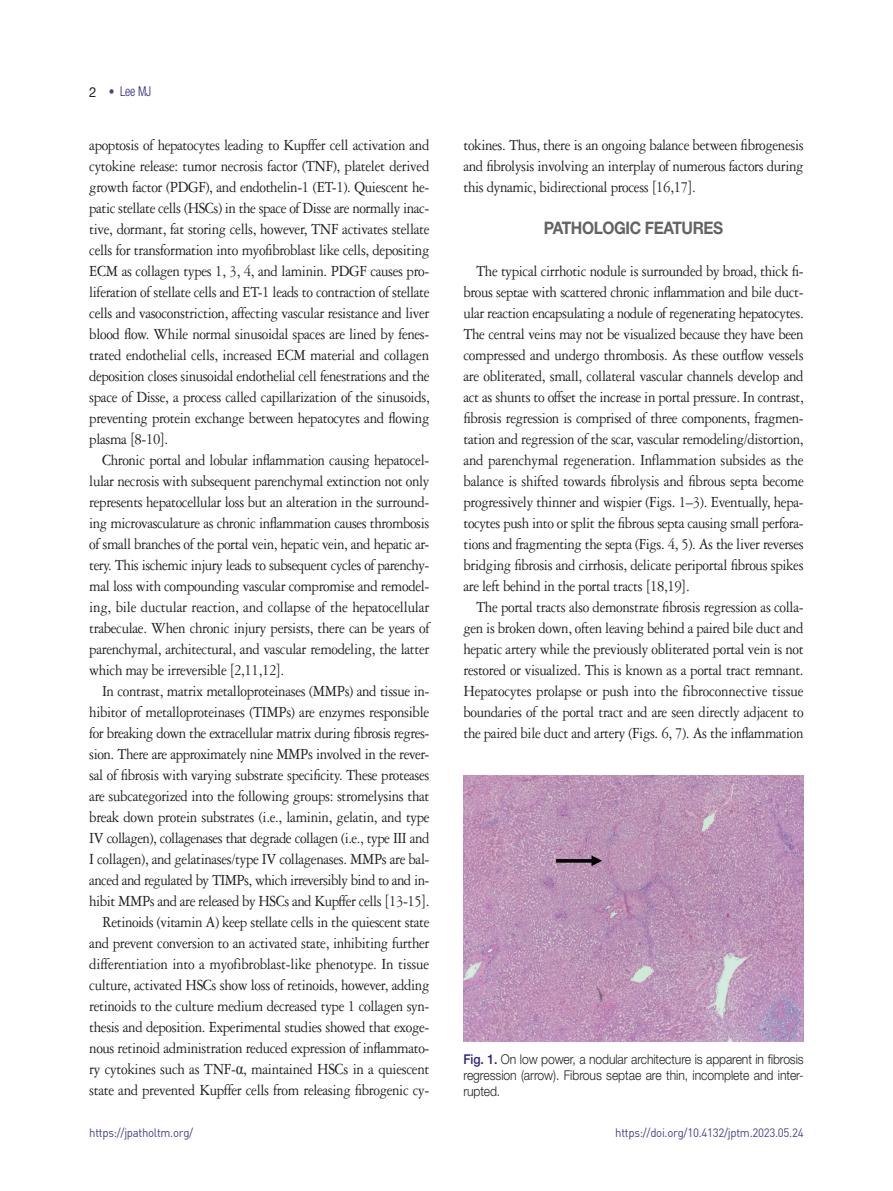
<style>
.page{position:relative;width:893px;height:1191px;background:#fff}
.page>*{position:absolute;margin:0;border:0;box-sizing:border-box;transform-origin:0 0}
.t1{font:700 17.25px "Helvetica Neue LT Std";letter-spacing:-.025em;color:#636366;scale:.9 1}
.t2{font:16.5px/21px "Garamond 3 LT Std";letter-spacing:-.025em;color:#231f20;text-align:justify;scale:.9 1}
.t3{font:300 13.5px/16.2px "Helvetica Neue LT Std";letter-spacing:-.005em;color:#231f20;text-align:justify;scale:.9 1}
.t4{font:300 condensed 13.5px "Helvetica Neue LT Std";color:#26237b;scale:.9 1}
.t5{font:12px "Dinreg";letter-spacing:-.025em;color:#45428b;scale:.95 1}
.s1{font-weight:400;font-stretch:normal;font-size:13.8px;color:#231f20}
.s2{font-size:12.75px;color:#45428b}
.s3{font-family:"Adobe Garamond Pro"}
.s4{font-family:"Times New Roman"}
.s5{font-weight:500;color:#26237b}
</style>
<div class="page">
<img style="left:463px;top:775px;width:341px;height:266px">
<p class="t4" style="left:89px;top:84px;width:70px"><span class="s1">2</span> <span class="s2">•</span> Lee MJ</p>
<p class="t2" style="left:89px;top:134px;width:380px">apoptosis of hepatocytes leading to Kupffer cell activation and cytokine release: tumor necrosis factor (TNF), platelet derived growth factor (PDGF), and endothelin-1 (ET-1). Quiescent he&shy;patic stellate cells (HSCs) in the space of Disse are normally inac&shy;tive, dormant, fat storing cells, however, TNF activates stellate cells for transformation into myofibroblast like cells, depositing ECM as collagen types 1, 3, 4, and laminin. PDGF causes pro&shy;liferation of stellate cells and ET-1 leads to contraction of stellate cells and vasoconstriction, affecting vascular resistance and liver blood flow. While normal sinusoidal spaces are lined by fenes&shy;trated endothelial cells, increased ECM material and collagen deposition closes sinusoidal endothelial cell fenestrations and the space of Disse, a process called capillarization of the sinusoids, preventing protein exchange between hepatocytes and flowing plasma <span class="s3">[</span>8-10<span class="s3">]</span>.</p>
<p class="t2" style="left:89px;top:449px;width:379px;text-indent:13px">Chronic portal and lobular inflammation causing hepatocel&shy;lular necrosis with subsequent parenchymal extinction not only represents hepatocellular loss but an alteration in the surround&shy;ing microvasculature as chronic inflammation causes thrombosis of small branches of the portal vein, hepatic vein, and hepatic ar&shy;tery. This ischemic injury leads to subsequent cycles of parenchy&shy;mal loss with compounding vascular compromise and remodel&shy;ing, bile ductular reaction, and collapse of the hepatocellular trabeculae. When chronic injury persists, there can be years of parenchymal, architectural, and vascular remodeling, the latter which may be irreversible <span class="s3">[</span>2,11,12<span class="s3">]</span>.</p>
<p class="t2" style="left:89px;top:680px;width:380px;text-align:right">In contrast, matrix metalloproteinases (MMPs) and tissue in&shy;hibitor of metalloproteinases (TIMPs) are enzymes responsible for breaking down the extracellular matrix during fibrosis regres&shy;sion. There are approximately nine MMPs involved in the rever&shy;sal of fibrosis with varying substrate specificity. These proteases are subcategorized into the following groups: stromelysins that break down protein substrates (i.e., laminin, gelatin, and type IV collagen), collagenases that degrade collagen (i.e., type III and I collagen), and gelatinases/type IV collagenases. MMPs are bal&shy;anced and regulated by TIMPs, which irreversibly bind to and in&shy;hibit MMPs and are released by HSCs and Kupffer cells <span class="s3">[</span>13-15<span class="s3">]</span>.<br>Retinoids (vitamin A) keep stellate cells in the quiescent state and prevent conversion to an activated state, inhibiting further differentiation into a myofibroblast-like phenotype. In tissue culture, activated HSCs show loss of retinoids, however, adding retinoids to the culture medium decreased type 1 collagen syn&shy;thesis and deposition. Experimental studies showed that exoge&shy;nous retinoid administration reduced expression of inflammato&shy;ry cytokines such as TNF-<span class="s4">α</span>, maintained HSCs in a quiescent state and prevented Kupffer cells from releasing fibrogenic cy-</p>
<p class="t2" style="left:463px;top:134px;width:379px">tokines. Thus, there is an ongoing balance between fibrogenesis and fibrolysis involving an interplay of numerous factors during this dynamic, bidirectional process <span class="s3">[</span>16,17<span class="s3">]</span>.</p>
<p class="t1" style="left:544px;top:218px;width:201px">PATHOLOGIC FEATURES</p>
<p class="t2" style="left:463px;top:260px;width:380px;text-indent:13px">The typical cirrhotic nodule is surrounded by broad, thick fi&shy;brous septae with scattered chronic inflammation and bile duct&shy;ular reaction encapsulating a nodule of regenerating hepatocytes.<br>The central veins may not be visualized because they have been compressed and undergo thrombosis. As these outflow vessels are obliterated, small, collateral vascular channels develop and act as shunts to offset the increase in portal pressure. In contrast, fibrosis regression is comprised of three components, fragmen&shy;tation and regression of the scar, vascular remodeling/distortion, and parenchymal regeneration. Inflammation subsides as the balance is shifted towards fibrolysis and fibrous septa become progressively thinner and wispier (Figs. 1–3). Eventually, hepa&shy;tocytes push into or split the fibrous septa causing small perfora&shy;tions and fragmenting the septa (Figs. 4, 5). As the liver reverses bridging fibrosis and cirrhosis, delicate periportal fibrous spikes are left behind in the portal tracts <span class="s3">[</span>18,19<span class="s3">]</span>.</p>
<p class="t2" style="left:463px;top:596px;width:379px;text-indent:13px">The portal tracts also demonstrate fibrosis regression as colla&shy;gen is broken down, often leaving behind a paired bile duct and hepatic artery while the previously obliterated portal vein is not restored or visualized. This is known as a portal tract remnant.<br>Hepatocytes prolapse or push into the fibroconnective tissue boundaries of the portal tract and are seen directly adjacent to the paired bile duct and artery (Figs. 6, 7). As the inflammation</p>
<p class="t3" style="left:463px;top:1050px;width:379px"><span class="s5">Fig. 1.</span> On low power, a nodular architecture is apparent in fibrosis regression (arrow). Fibrous septae are thin, incomplete and inter&shy;rupted.</p>
<p class="t5" style="left:89px;top:1125px;width:111px">https://jpatholtm.org/</p>
<p class="t5" style="left:615px;top:1125px;width:200px">https://doi.org/10.4132/jptm.2023.05.24</p>
</div>
